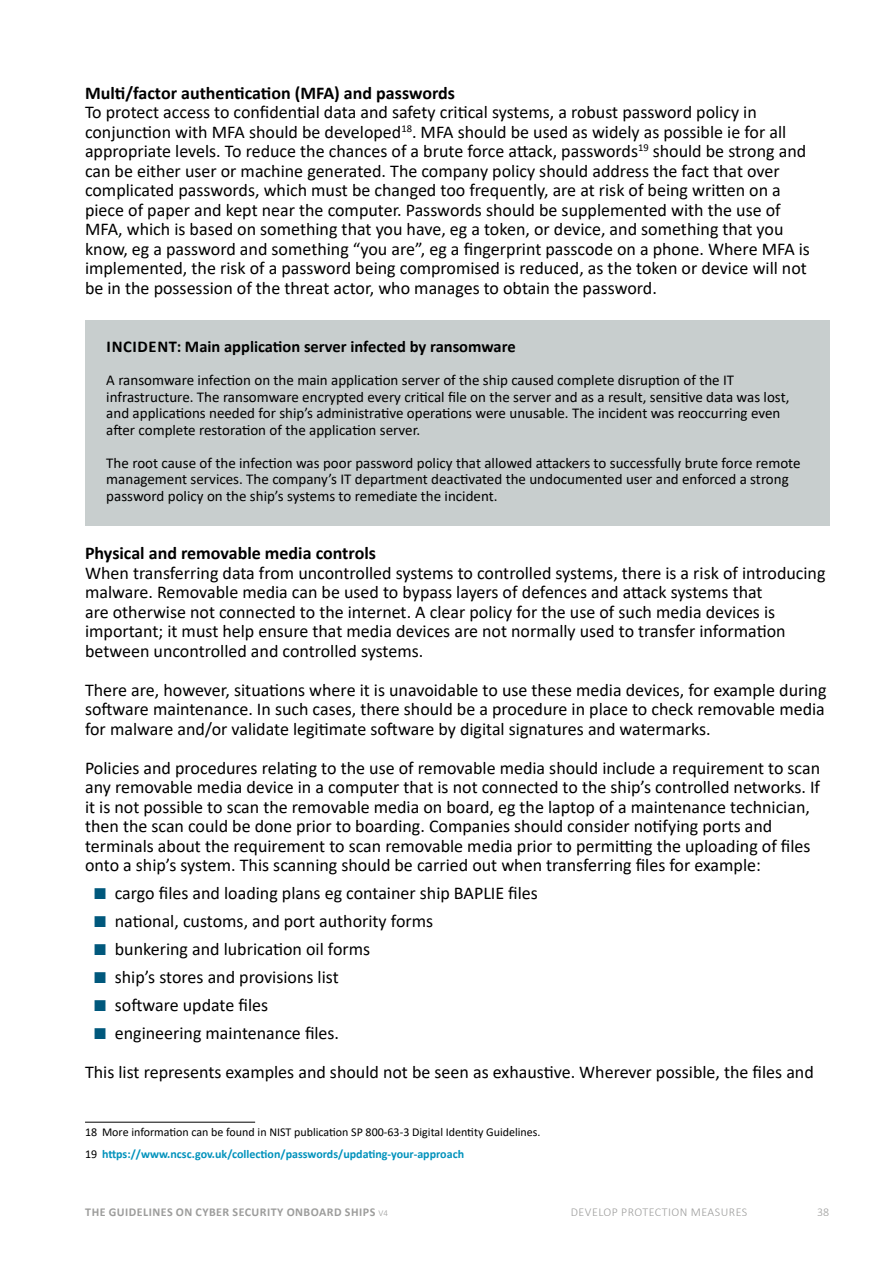
<style>
.page{position:relative;width:893px;height:1263px;background:#fff}
.page>*{position:absolute;margin:0;border:0;box-sizing:border-box;transform-origin:0 0}
.t1{font:18px/19.5px "Calibri";color:#000}
.t2{font:700 18px "Calibri";color:#000}
.t3{font:700 16.5px "Calibri";color:#000}
.t4{font:15px/16.5px "Calibri";color:#000}
.t5{font:12px/22px "Calibri";color:#000}
.t6{font:700 12px "Calibri";letter-spacing:.04em;color:#9d9d9c}
.t7{font:300 12px "Calibri";letter-spacing:.04em;color:#9d9d9c}
.s1{font-weight:700;color:#0092bc}
.s2{font-weight:300;font-size:9px}
</style>
<div class="page">
<div style="left:85px;top:320px;width:744px;height:57px;background:#c8cece"></div>
<div style="left:85px;top:356px;width:744px;height:104px;background:#c8cece"></div>
<div style="left:85px;top:438px;width:744px;height:88px;background:#c8cece"></div>
<hr style="left:85px;top:1122px;width:170px;height:1px;background:#000">
<p class="t2" style="left:85px;top:80px;width:371px">Multi/factor authentication (MFA) and passwords</p>
<p class="t1" style="left:85px;top:102px;width:726px">To protect access to confidential data and safety critical systems, a robust password policy in conjunction with MFA should be developed<sup>18</sup>. MFA should be used as widely as possible ie for all appropriate levels. To reduce the chances of a brute force attack, passwords<sup>19</sup> should be strong and can be either user or machine generated. The company policy should address the fact that over complicated passwords, which must be changed too frequently, are at risk of being written on a piece of paper and kept near the computer. Passwords should be supplemented with the use of MFA, which is based on something that you have, eg a token, or device, and something that you know, eg a password and something “you are”, eg a fingerprint passcode on a phone. Where MFA is implemented, the risk of a password being compromised is reduced, as the token or device will not be in the possession of the threat actor, who manages to obtain the password.</p>
<p class="t3" style="left:107px;top:335px;width:411px">INCIDENT: Main application server infected by ransomware</p>
<p class="t4" style="left:106px;top:371px;width:685px">A ransomware infection on the main application server of the ship caused complete disruption of the IT infrastructure. The ransomware encrypted every critical file on the server and as a result, sensitive data was lost, and applications needed for ship’s administrative operations were unusable. The incident was reoccurring even after complete restoration of the application server.</p>
<p class="t4" style="left:106px;top:454px;width:696px">The root cause of the infection was poor password policy that allowed attackers to successfully brute force remote management services. The company’s IT department deactivated the undocumented user and enforced a strong password policy on the ship’s systems to remediate the incident.</p>
<p class="t2" style="left:85px;top:540px;width:292px">Physical and removable media controls</p>
<p class="t1" style="left:85px;top:562px;width:742px">When transferring data from uncontrolled systems to controlled systems, there is a risk of introducing malware. Removable media can be used to bypass layers of defences and attack systems that<br>are otherwise not connected to the internet. A clear policy for the use of such media devices is important; it must help ensure that media devices are not normally used to transfer information between uncontrolled and controlled systems.</p>
<p class="t1" style="left:85px;top:679px;width:743px;text-align:justify">There are, however, situations where it is unavoidable to use these media devices, for example during software maintenance. In such cases, there should be a procedure in place to check removable media for malware and/or validate legitimate software by digital signatures and watermarks.</p>
<p class="t1" style="left:85px;top:757px;width:737px">Policies and procedures relating to the use of removable media should include a requirement to scan any removable media device in a computer that is not connected to the ship’s controlled networks. If it is not possible to scan the removable media on board, eg the laptop of a maintenance technician, then the scan could be done prior to boarding. Companies should consider notifying ports and terminals about the requirement to scan removable media prior to permitting the uploading of files onto a ship’s system. This scanning should be carried out when transferring files for example:</p>
<p class="t1" style="left:115px;top:879px;width:425px;line-height:28px">cargo files and loading plans eg container ship BAPLIE files national, customs, and port authority forms<br>bunkering and lubrication oil forms<br>ship’s stores and provisions list<br>software update files<br>engineering maintenance files.</p>
<p class="t1" style="left:85px;top:1062px;width:730px">This list represents examples and should not be seen as exhaustive. Wherever possible, the files and</p>
<p class="t5" style="left:85px;top:1120px;width:457px">18 More information can be found in NIST publication SP 800-63-3 Digital Identity Guidelines.<br>19 <span class="s1">https://www.ncsc.gov.uk/collection/passwords/updating-your-approach</span></p>
<p class="t6" style="left:85px;top:1204px;width:304px">THE GUIDELINES ON CYBER SECURITY ONBOARD SHIPS <span class="s2">V4</span></p>
<p class="t7" style="left:571px;top:1205px;width:178px">DEVELOP PROTECTION MEASURES</p>
<p class="t7" style="left:817px;top:1205px;width:14px">38</p>
</div>
